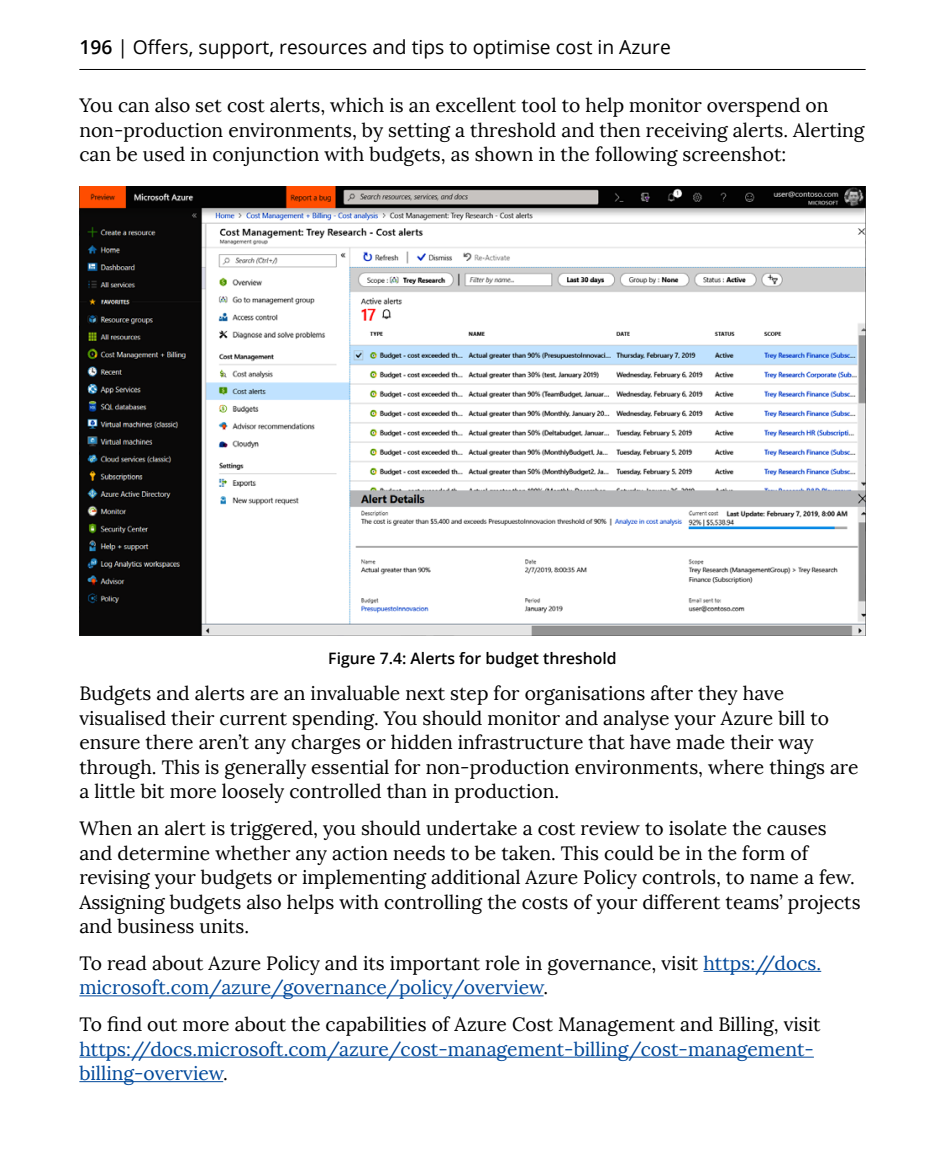
<style>
.page{position:relative;width:945px;height:1166px;background:#fff}
.page>*{position:absolute;margin:0;border:0;box-sizing:border-box;transform-origin:0 0}
.P_-_Regular{font:19.25px/24.5px "Lora";color:#000}
.P_-_Regular-2{font:19.25px/24.5px "Lora";color:#00489a}
.t1{font:19.25px "Open Sans";color:#000}
.IMG_-_Figure{font:600 15.75px "Open Sans";color:#000}
.s1{font-weight:600}
.s2{color:#00489a}
.s3{color:#000}
</style>
<div class="page">
<hr style="left:79px;top:69px;width:787px;height:1px;background:#000">
<hr style="left:703px;top:970px;width:118px;height:1px;background:#00489a">
<hr style="left:79px;top:995px;width:465px;height:1px;background:#00489a">
<hr style="left:79px;top:1056px;width:735px;height:1px;background:#00489a">
<hr style="left:79px;top:1081px;width:144px;height:1px;background:#00489a">
<img style="left:79px;top:187px;width:787px;height:448px">
<p class="t1" style="left:79px;top:34px;width:593px"><span class="s1">196</span> | Offers, support, resources and tips to optimise cost in Azure</p>
<p class="P_-_Regular" style="left:79px;top:93px;width:787px">You can also set cost alerts, which is an excellent tool to help monitor overspend on non-production environments, by setting a threshold and then receiving alerts. Alerting can be used in conjunction with budgets, as shown in the following screenshot:</p>
<p class="IMG_-_Figure" style="left:328px;top:647px;width:290px">Figure 7.4: Alerts for budget threshold</p>
<p class="P_-_Regular" style="left:79px;top:681px;width:781px">Budgets and alerts are an invaluable next step for organisations after they have visualised their current spending. You should monitor and analyse your Azure bill to ensure there aren’t any charges or hidden infrastructure that have made their way through. This is generally essential for non-production environments, where things are a little bit more loosely controlled than in production.</p>
<p class="P_-_Regular" style="left:79px;top:816px;width:783px">When an alert is triggered, you should undertake a cost review to isolate the causes and determine whether any action needs to be taken. This could be in the form of revising your budgets or implementing additional Azure Policy controls, to name a few.<br>Assigning budgets also helps with controlling the costs of your different teams’ projects and business units.</p>
<p class="P_-_Regular" style="left:79px;top:951px;width:743px">To read about Azure Policy and its important role in governance, visit <span class="s2">https://docs. microsoft.com/azure/governance/policy/overview</span>.</p>
<p class="P_-_Regular-2" style="left:79px;top:1012px;width:743px"><span class="s3">To find out more about the capabilities of Azure Cost Management and Billing, visit </span>https://docs.microsoft.com/azure/cost-management-billing/cost-management&shy;billing-overview<span class="s3">.</span></p>
</div>
